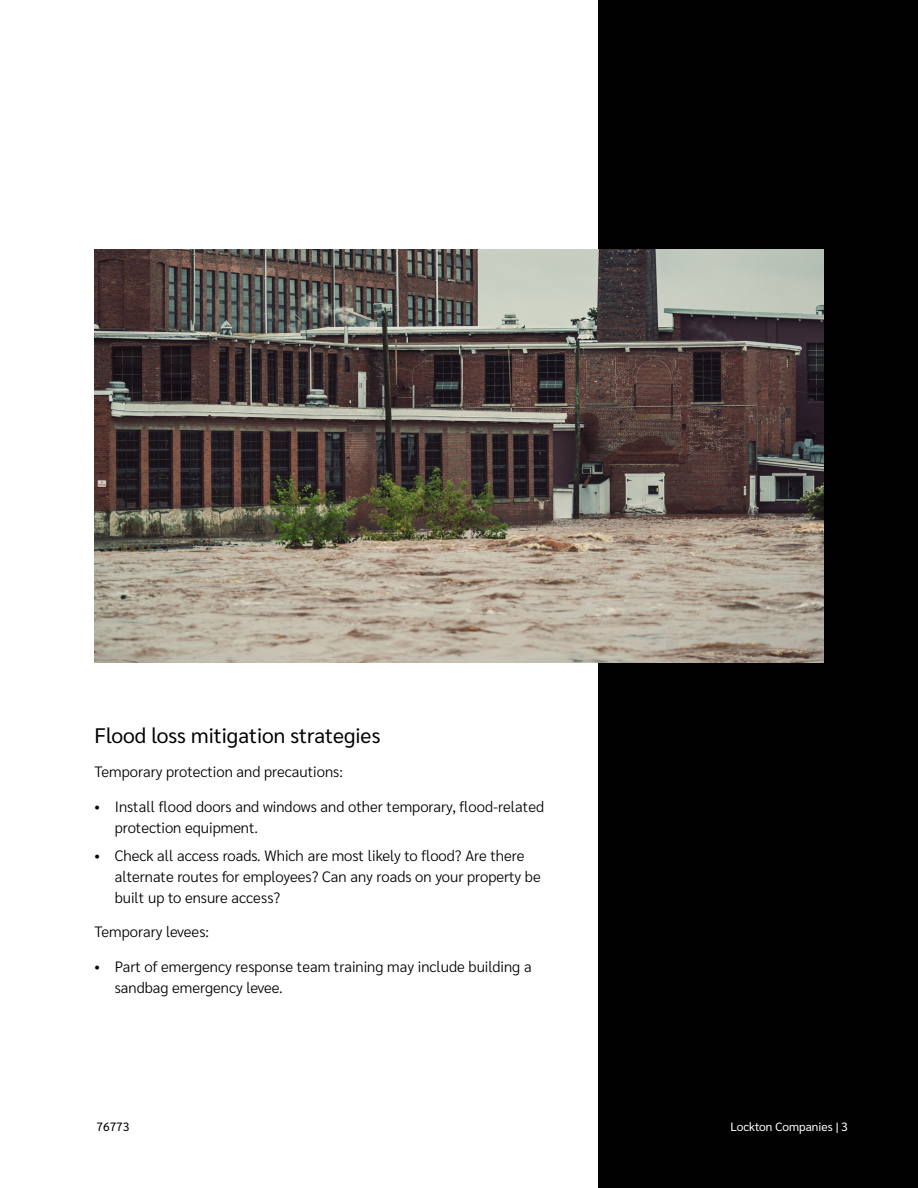
<style>
.page{position:relative;width:918px;height:1188px;background:#fff}
.page>*{position:absolute;margin:0;border:0;box-sizing:border-box;transform-origin:0 0}
.Header_2{font:21px "Sarabun";color:#010101}
.Body_Text_Print{font:300 15px/21px "Sarabun";color:#010101}
.t1{font:12px "Sarabun";color:#fff}
.t2{font:12px "Sarabun";color:#010101}
</style>
<div class="page">
<div style="left:598px;top:0;width:320px;height:1188px;background:#010101"></div>
<img style="left:94px;top:249px;width:730px;height:413px">
<p class="Header_2" style="left:94px;top:723px;width:288px">Flood loss mitigation strategies</p>
<p class="Body_Text_Print" style="left:94px;top:762px;width:250px">Temporary protection and precautions:</p>
<p class="Body_Text_Print" style="left:115px;top:796px;width:431px;text-indent:-20px">• Install flood doors and windows and other temporary, flood-related protection equipment.</p>
<p class="Body_Text_Print" style="left:115px;top:845px;width:427px;text-indent:-20px">• Check all access roads. Which are most likely to flood? Are there alternate routes for employees? Can any roads on your property be built up to ensure access?</p>
<p class="Body_Text_Print" style="left:94px;top:921px;width:116px">Temporary levees:</p>
<p class="Body_Text_Print" style="left:115px;top:956px;width:418px;text-indent:-20px">• Part of emergency response team training may include building a sandbag emergency levee.</p>
<p class="t2" style="left:96px;top:1120px;width:34px">76773</p>
<p class="t1" style="left:731px;top:1120px;width:119px">Lockton Companies | 3</p>
</div>
